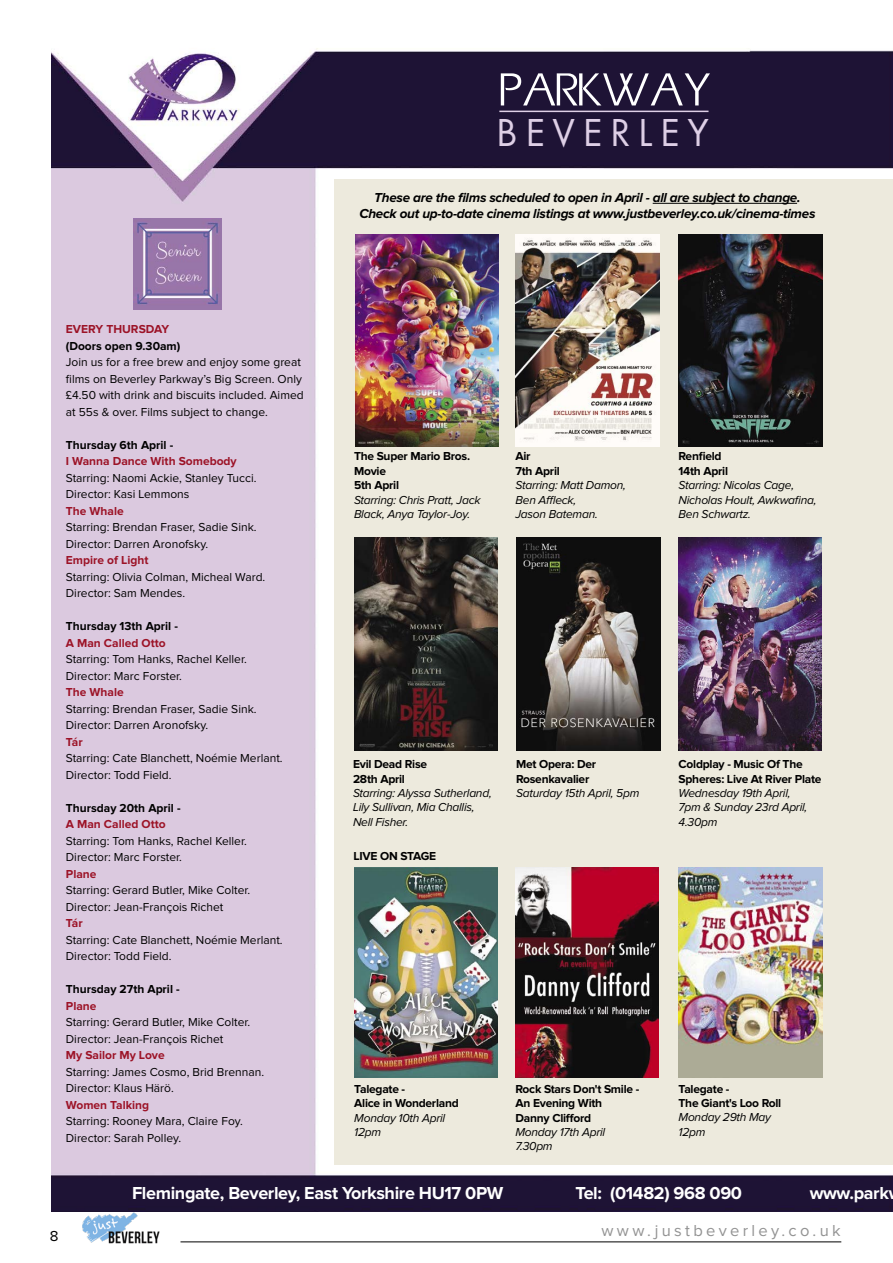
<style>
.page{position:relative;width:893px;height:1263px;background:#fff}
.page>*{position:absolute;margin:0;border:0;box-sizing:border-box;transform-origin:0 0}
.t1{font:52.5px "Eras";color:#fff}
.t2{font:40.5px "Futura PT";letter-spacing:.19em;color:#decfe6}
.t3{font:700 18px "Proxima Nova";letter-spacing:-.02em;color:#fff}
.t4{font:16.5px "Proxima Nova";letter-spacing:.2em;color:#939393}
.t5{font:15px "Proxima Nova";color:#000}
.t6{font:italic 700 13.5px/16.2px "Proxima Nova";letter-spacing:-.02em;color:#000;text-align:center}
.t7{font:12px/16.5px "Proxima Nova";color:#000}
.t8{font:italic 12px/14.4px "Proxima Nova";letter-spacing:-.02em;color:#000}
.t9{font:700 12px/14.4px "Proxima Nova";letter-spacing:-.02em;color:#000}
.t10{font:700 12px "Proxima Nova";color:#9c1327}
.t11{font:700 12px "Proxima Nova";color:#000}
</style>
<div class="page">
<img style="left:51px;top:48px;width:842px;height:1164px">
<hr style="left:499px;top:111px;width:209px;height:1px;background:#decfe6">
<div style="left:334px;top:179px;width:559px;height:986px;background:#edeadd"></div>
<hr style="left:180px;top:1241px;width:661px;height:1px;background:#000">
<img style="left:82px;top:1212px;width:78px;height:32px">
<img style="left:134px;top:219px;width:88px;height:90px">
<hr style="left:653px;top:203px;width:144px;height:1px;background:#000">
<img style="left:354px;top:537px;width:143px;height:214px">
<img style="left:678px;top:537px;width:144px;height:214px">
<img style="left:515px;top:234px;width:145px;height:213px">
<img style="left:679px;top:234px;width:144px;height:213px">
<img style="left:354px;top:867px;width:143px;height:210px">
<img style="left:516px;top:537px;width:145px;height:214px">
<img style="left:355px;top:234px;width:143px;height:213px">
<img style="left:515px;top:867px;width:144px;height:210px">
<img style="left:679px;top:867px;width:144px;height:210px">
<h1 class="t1" style="left:500px;top:63px;width:213px">PARKWAY</h1>
<h2 class="t2" style="left:496px;top:108px;width:214px">BEVERLEY</h2>
<p class="t10" style="left:66px;top:322px;width:105px">EVERY THURSDAY</p>
<p class="t11" style="left:66px;top:339px;width:116px">(Doors open 9.30am)</p>
<p class="t7" style="left:66px;top:354px;width:239px">Join us for a free brew and enjoy some great films on Beverley Parkway’s Big Screen. Only £4.50 with drink and biscuits included. Aimed at 55s &amp; over. Films subject to change.</p>
<p class="t11" style="left:66px;top:438px;width:109px">Thursday 6th April -</p>
<p class="t10" style="left:66px;top:454px;width:172px">I Wanna Dance With Somebody</p>
<p class="t7" style="left:66px;top:470px;width:192px">Starring: Naomi Ackie, Stanley Tucci.<br>Director: Kasi Lemmons</p>
<p class="t10" style="left:66px;top:504px;width:59px">The Whale</p>
<p class="t7" style="left:66px;top:519px;width:192px">Starring: Brendan Fraser, Sadie Sink.<br>Director: Darren Aronofsky.</p>
<p class="t10" style="left:66px;top:553px;width:84px">Empire of Light</p>
<p class="t7" style="left:66px;top:569px;width:201px">Starring: Olivia Colman, Micheal Ward.<br>Director: Sam Mendes.</p>
<p class="t11" style="left:66px;top:619px;width:114px">Thursday 13th April -</p>
<p class="t10" style="left:66px;top:636px;width:101px">A Man Called Otto</p>
<p class="t7" style="left:66px;top:651px;width:182px">Starring: Tom Hanks, Rachel Keller.<br>Director: Marc Forster.</p>
<p class="t10" style="left:66px;top:685px;width:59px">The Whale</p>
<p class="t7" style="left:66px;top:701px;width:192px">Starring: Brendan Fraser, Sadie Sink.<br>Director: Darren Aronofsky.</p>
<p class="t10" style="left:66px;top:735px;width:18px">Tár</p>
<p class="t7" style="left:66px;top:750px;width:218px">Starring: Cate Blanchett, Noémie Merlant.<br>Director: Todd Field.</p>
<p class="t11" style="left:66px;top:801px;width:116px">Thursday 20th April -</p>
<p class="t10" style="left:66px;top:817px;width:101px">A Man Called Otto</p>
<p class="t7" style="left:66px;top:833px;width:182px">Starring: Tom Hanks, Rachel Keller.<br>Director: Marc Forster.</p>
<p class="t10" style="left:66px;top:867px;width:32px">Plane</p>
<p class="t7" style="left:66px;top:882px;width:186px">Starring: Gerard Butler, Mike Colter.<br>Director: Jean-François Richet</p>
<p class="t10" style="left:66px;top:916px;width:18px">Tár</p>
<p class="t7" style="left:66px;top:932px;width:218px">Starring: Cate Blanchett, Noémie Merlant.<br>Director: Todd Field.</p>
<p class="t11" style="left:66px;top:982px;width:115px">Thursday 27th April -</p>
<p class="t10" style="left:66px;top:999px;width:32px">Plane</p>
<p class="t7" style="left:66px;top:1014px;width:186px">Starring: Gerard Butler, Mike Colter.<br>Director: Jean-François Richet</p>
<p class="t10" style="left:66px;top:1048px;width:100px">My Sailor My Love</p>
<p class="t7" style="left:66px;top:1064px;width:200px">Starring: James Cosmo, Brid Brennan.<br>Director: Klaus Härö.</p>
<p class="t10" style="left:66px;top:1098px;width:85px">Women Talking</p>
<p class="t7" style="left:66px;top:1113px;width:179px">Starring: Rooney Mara, Claire Foy.<br>Director: Sarah Polley.</p>
<p class="t6" style="left:359px;top:189px;width:457px">These are the films scheduled to open in April - all are subject to change.<br>Check out up-to-date cinema listings at www.justbeverley.co.uk/cinema-times</p>
<p class="t9" style="left:354px;top:449px;width:118px">The Super Mario Bros.<br>Movie<br>5th April</p>
<p class="t8" style="left:354px;top:493px;width:128px">Starring: Chris Pratt, Jack<br>Black, Anya Taylor-Joy.</p>
<p class="t9" style="left:515px;top:449px;width:46px">Air<br>7th April</p>
<p class="t8" style="left:515px;top:478px;width:112px">Starring: Matt Damon,<br>Ben Affleck,<br>Jason Bateman.</p>
<p class="t9" style="left:678px;top:449px;width:51px">Renfield<br>14th April</p>
<p class="t8" style="left:678px;top:478px;width:140px">Starring: Nicolas Cage,<br>Nicholas Hoult, Awkwafina,<br>Ben Schwartz.</p>
<p class="t9" style="left:353px;top:757px;width:76px">Evil Dead Rise<br>28th April</p>
<p class="t8" style="left:353px;top:786px;width:140px">Starring: Alyssa Sutherland,<br>Lily Sullivan, Mia Challis,<br>Nell Fisher.</p>
<p class="t9" style="left:353px;top:849px;width:84px">LIVE ON STAGE</p>
<p class="t9" style="left:516px;top:757px;width:82px">Met Opera: Der<br>Rosenkavalier</p>
<p class="t8" style="left:516px;top:786px;width:125px">Saturday 15th April, 5pm</p>
<p class="t9" style="left:679px;top:757px;width:144px">Coldplay - Music Of The<br>Spheres: Live At River Plate</p>
<p class="t8" style="left:679px;top:786px;width:130px">Wednesday 19th April,<br>7pm &amp; Sunday 23rd April,<br>4.30pm</p>
<p class="t9" style="left:354px;top:1082px;width:106px">Talegate -<br>Alice in Wonderland</p>
<p class="t8" style="left:354px;top:1111px;width:92px">Monday 10th April<br>12pm</p>
<p class="t9" style="left:515px;top:1082px;width:125px">Rock Stars Don't Smile -<br>An Evening With<br>Danny Clifford</p>
<p class="t8" style="left:515px;top:1125px;width:91px">Monday 17th April<br>7.30pm</p>
<p class="t9" style="left:678px;top:1082px;width:104px">Talegate -<br>The Giant's Loo Roll</p>
<p class="t8" style="left:678px;top:1111px;width:94px">Monday 29th May<br>12pm</p>
<h3 class="t3" style="left:132px;top:1183px;width:373px">Flemingate, Beverley, East Yorkshire HU17 0PW</h3>
<h3 class="t3" style="left:575px;top:1183px;width:168px">Tel: (01482) 968 090</h3>
<h3 class="t3" style="left:810px;top:1183px;width:81px">www.park</h3>
<p class="t5" style="left:50px;top:1229px;width:10px">8</p>
<h3 class="t4" style="left:602px;top:1223px;width:241px">www.justbeverley.co.uk</h3>
</div>
